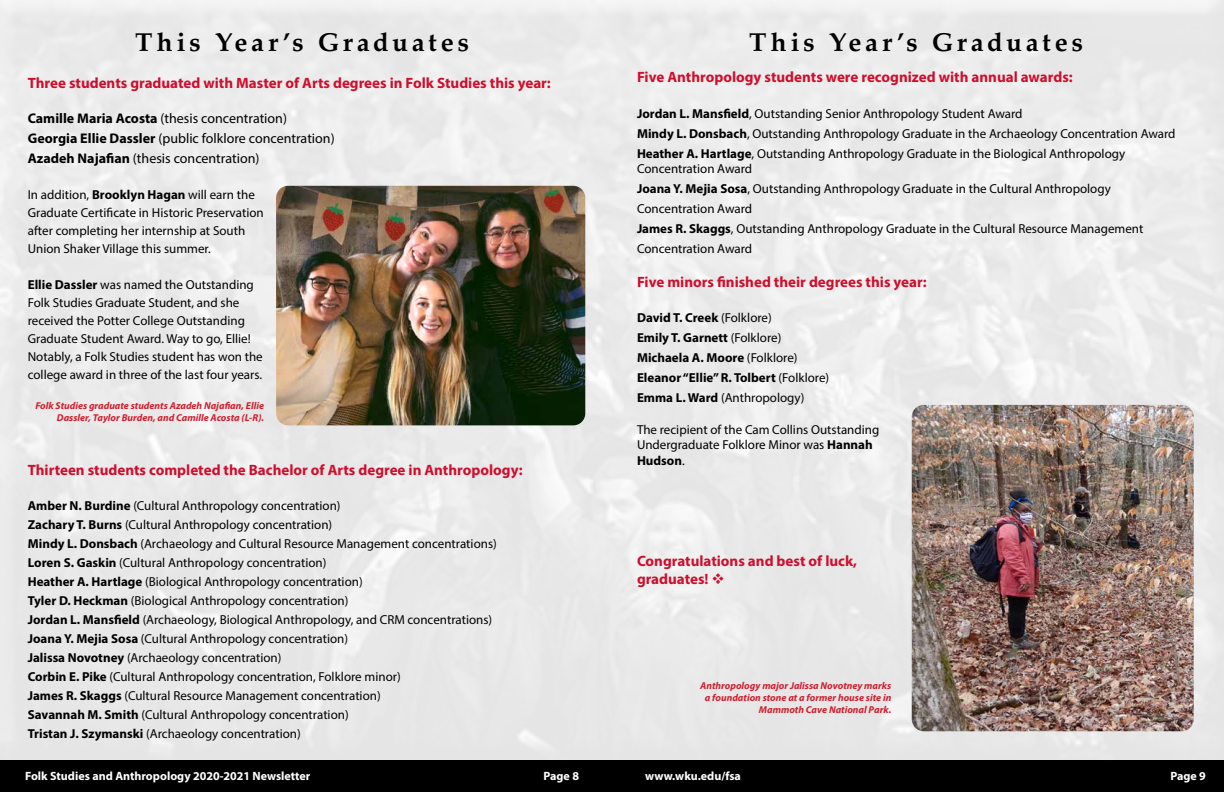
<style>
.page{position:relative;width:1224px;height:792px;background:#fff}
.page>*{position:absolute;margin:0;border:0;box-sizing:border-box;transform-origin:0 0}
.t1{font:700 26px "Palatino";letter-spacing:.145em;color:#000}
.t2{font:700 15px/18px "Myriad Pro";color:#ce0e2d}
.t3{font:14px/20px "Myriad Pro";color:#000}
.t4{font:13px/19px "Myriad Pro";color:#000}
.t5{font:700 13px/20px "Myriad Pro";color:#000}
.t6{font:700 12px "Myriad Pro";color:#fff}
.t7{font:italic 700 10px/12px "Myriad Pro";color:#cd2030;text-align:right}
.s1{font-weight:700}
.s2{font-weight:400}
</style>
<div class="page">
<div style="left:0;top:760px;width:1224px;height:32px;background:#000"></div>
<div style="left:0;top:0;width:1224px;height:760px;background:#eaeaea"></div>
<img style="left:276px;top:186px;width:309px;height:239px">
<img style="left:912px;top:405px;width:282px;height:326px">
<h1 class="t1" style="left:135px;top:20px;width:336px">This Year’s Graduates</h1>
<p class="t2" style="left:28px;top:73px;width:525px">Three students graduated with Master of Arts degrees in Folk Studies this year:</p>
<p class="t3" style="left:28px;top:108px;width:308px"><span class="s1">Camille Maria Acosta</span> (thesis concentration)<br><span class="s1">Georgia Ellie Dassler</span> (public folklore concentration)<br><span class="s1">Azadeh Najafian</span> (thesis concentration)</p>
<p class="t4" style="left:28px;top:186px;width:237px;line-height:18px">In addition, <span class="s1">Brooklyn Hagan</span> will earn the Graduate Certificate in Historic Preservation after completing her internship at South Union Shaker Village this summer.</p>
<p class="t4" style="left:28px;top:276px;width:237px;line-height:18px"><span class="s1">Ellie Dassler</span> was named the Outstanding Folk Studies Graduate Student, and she received the Potter College Outstanding Graduate Student Award. Way to go, Ellie!<br>Notably, a Folk Studies student has won the college award in three of the last four years.</p>
<p class="t7" style="left:35px;top:399px;width:230px">Folk Studies graduate students Azadeh Najafian, Ellie<br>Dassler, Taylor Burden, and Camille Acosta (L-R).</p>
<p class="t2" style="left:28px;top:461px;width:496px">Thirteen students completed the Bachelor of Arts degree in Anthropology:</p>
<p class="t4" style="left:28px;top:496px;width:471px"><span class="s1">Amber N. Burdine</span> (Cultural Anthropology concentration)<br><span class="s1">Zachary T. Burns</span> (Cultural Anthropology concentration)<br><span class="s1">Mindy L. Donsbach</span> (Archaeology and Cultural Resource Management concentrations)<br><span class="s1">Loren S. Gaskin</span> (Cultural Anthropology concentration)<br><span class="s1">Heather A. Hartlage</span> (Biological Anthropology concentration)<br><span class="s1">Tyler D. Heckman</span> (Biological Anthropology concentration)<br><span class="s1">Jordan L. Mansfield</span> (Archaeology, Biological Anthropology, and CRM concentrations)<br><span class="s1">Joana Y. Mejia Sosa</span> (Cultural Anthropology concentration)<br><span class="s1">Jalissa Novotney</span> (Archaeology concentration)<br><span class="s1">Corbin E. Pike</span> (Cultural Anthropology concentration, Folklore minor)<br><span class="s1">James R. Skaggs</span> (Cultural Resource Management concentration)<br><span class="s1">Savannah M. Smith</span> (Cultural Anthropology concentration)<br><span class="s1">Tristan J. Szymanski</span> (Archaeology concentration)</p>
<p class="t6" style="left:25px;top:768px;width:287px">Folk Studies and Anthropology 2020-2021 Newsletter</p>
<p class="t6" style="left:544px;top:768px;width:37px">Page 8</p>
<h1 class="t1" style="left:749px;top:20px;width:336px">This Year’s Graduates</h1>
<p class="t2" style="left:637px;top:68px;width:437px">Five Anthropology students were recognized with annual awards:</p>
<p class="t4" style="left:637px;top:103px;width:540px;line-height:20px"><span class="s1">Jordan L. Mansfield</span>, Outstanding Senior Anthropology Student Award<br><span class="s1">Mindy L. Donsbach</span>, Outstanding Anthropology Graduate in the Archaeology Concentration Award<br><span class="s1">Heather A. Hartlage</span>, Outstanding Anthropology Graduate in the Biological Anthropology</p>
<p class="t4" style="left:637px;top:159px;width:508px;line-height:20px">Concentration Award<br><span class="s1">Joana Y. Mejia Sosa</span>, Outstanding Anthropology Graduate in the Cultural Anthropology Concentration Award<br><span class="s1">James R. Skaggs</span>, Outstanding Anthropology Graduate in the Cultural Resource Management Concentration Award</p>
<p class="t2" style="left:637px;top:272px;width:291px">Five minors finished their degrees this year:</p>
<p class="t5" style="left:637px;top:308px;width:194px">David T. Creek <span class="s2">(Folklore)<br></span>Emily T. Garnett <span class="s2">(Folklore)<br></span>Michaela A. Moore <span class="s2">(Folklore)<br></span>Eleanor “Ellie” R. Tolbert <span class="s2">(Folklore)<br></span>Emma L. Ward <span class="s2">(Anthropology)</span></p>
<p class="t4" style="left:637px;top:421px;width:244px;line-height:15.6px">The recipient of the Cam Collins Outstanding<br>Undergraduate Folklore Minor was <span class="s1">Hannah<br>Hudson</span>.</p>
<p class="t2" style="left:637px;top:551px;width:222px">Congratulations and best of luck, graduates! ❖</p>
<p class="t7" style="left:700px;top:679px;width:193px">Anthropology major Jalissa Novotney marks a foundation stone at a former house site in<br>Mammoth Cave National Park.</p>
<p class="t6" style="left:645px;top:768px;width:97px">www.wku.edu/fsa</p>
<p class="t6" style="left:1170px;top:768px;width:37px">Page 9</p>
</div>
